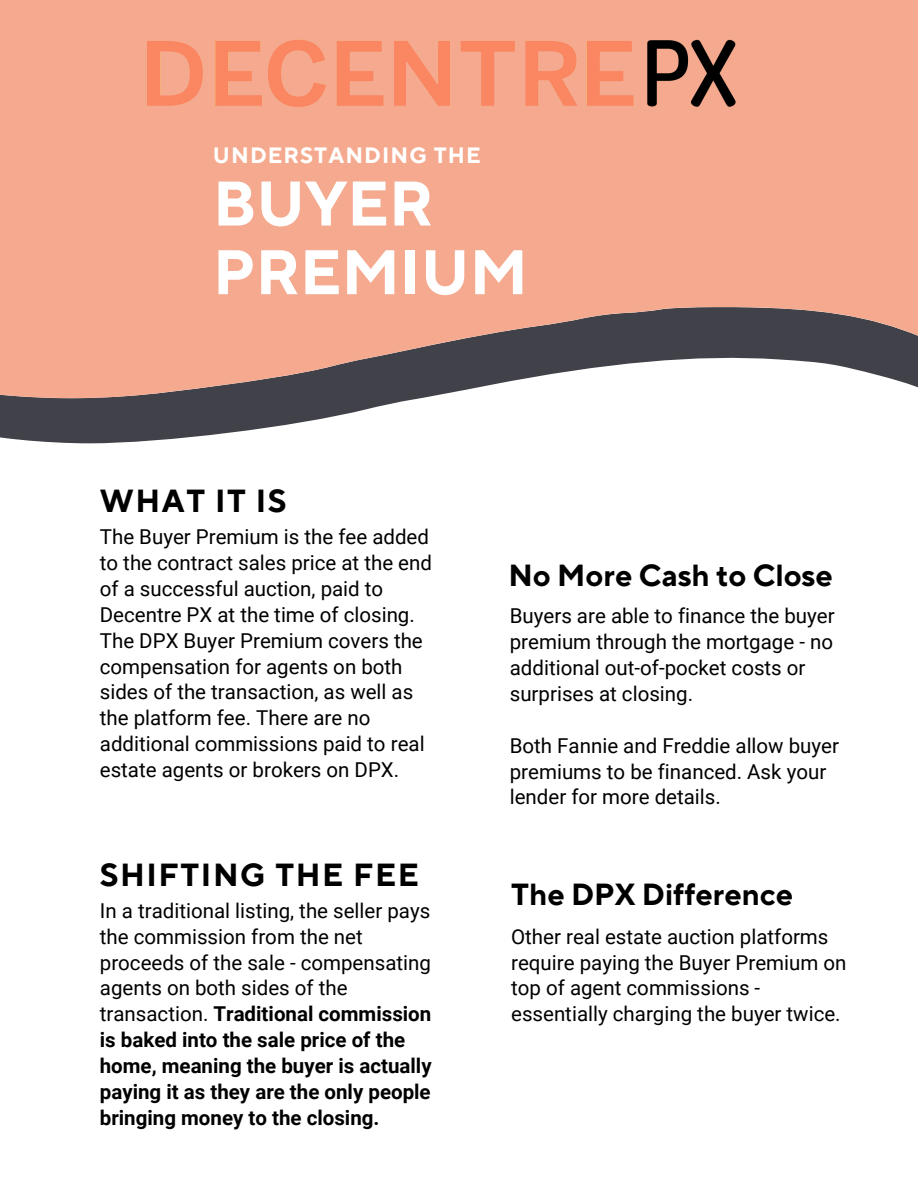
<style>
.page{position:relative;width:918px;height:1188px;background:#fff}
.page>*{position:absolute;margin:0;border:0;box-sizing:border-box;transform-origin:0 0}
.t1{font:700 62.85px/68.7px "TT Norms Pro";color:#fff}
.t2{font:700 31.8px "TT Norms Pro";letter-spacing:.05em;color:#000}
.t3{font:700 30.45px "TT Norms Pro";color:#000}
.t4{font:700 22.05px "TT Norms Pro";letter-spacing:.05em;color:#fff}
.t5{font:20.55px/25.8px "Roboto";color:#000}
.t6{font:700 20.55px/25.8px "Roboto";color:#000}
.s1{font-weight:400}
</style>
<div class="page">
<svg style="left:0;top:421px;width:308px;height:23px;fill:#414249"></svg>
<svg style="left:0;top:0;width:918px;height:421px;background:#dfa48f"></svg>
<img style="left:147px;top:28px;width:594px;height:99px">
<p class="t4" style="left:213px;top:142px;width:269px">UNDERSTANDING THE</p>
<p class="t1" style="left:213px;top:172px;width:317px">BUYER<br>PREMIUM</p>
<p class="t2" style="left:100px;top:482px;width:188px">WHAT IT IS</p>
<p class="t5" style="left:100px;top:524px;width:334px">The Buyer Premium is the fee added to the contract sales price at the end of a successful auction, paid to Decentre PX at the time of closing.<br>The DPX Buyer Premium covers the compensation for agents on both sides of the transaction, as well as the platform fee. There are no additional commissions paid to real estate agents or brokers on DPX.</p>
<p class="t2" style="left:100px;top:856px;width:321px">SHIFTING THE FEE</p>
<p class="t6" style="left:100px;top:898px;width:333px"><span class="s1">In a traditional listing, the seller pays the commission from the net proceeds of the sale - compensating agents on both sides of the transaction.</span> Traditional commission is baked into the sale price of the home, meaning the buyer is actually paying it as they are the only people bringing money to the closing.</p>
<p class="t3" style="left:508px;top:557px;width:326px">No More Cash to Close</p>
<p class="t5" style="left:510px;top:603px;width:326px">Buyers are able to finance the buyer premium through the mortgage - no additional out-of-pocket costs or surprises at closing.</p>
<p class="t5" style="left:510px;top:733px;width:331px">Both Fannie and Freddie allow buyer premiums to be financed. Ask your lender for more details.</p>
<p class="t3" style="left:511px;top:876px;width:283px">The DPX Difference</p>
<p class="t5" style="left:511px;top:924px;width:337px">Other real estate auction platforms require paying the Buyer Premium on top of agent commissions - essentially charging the buyer twice.</p>
</div>
